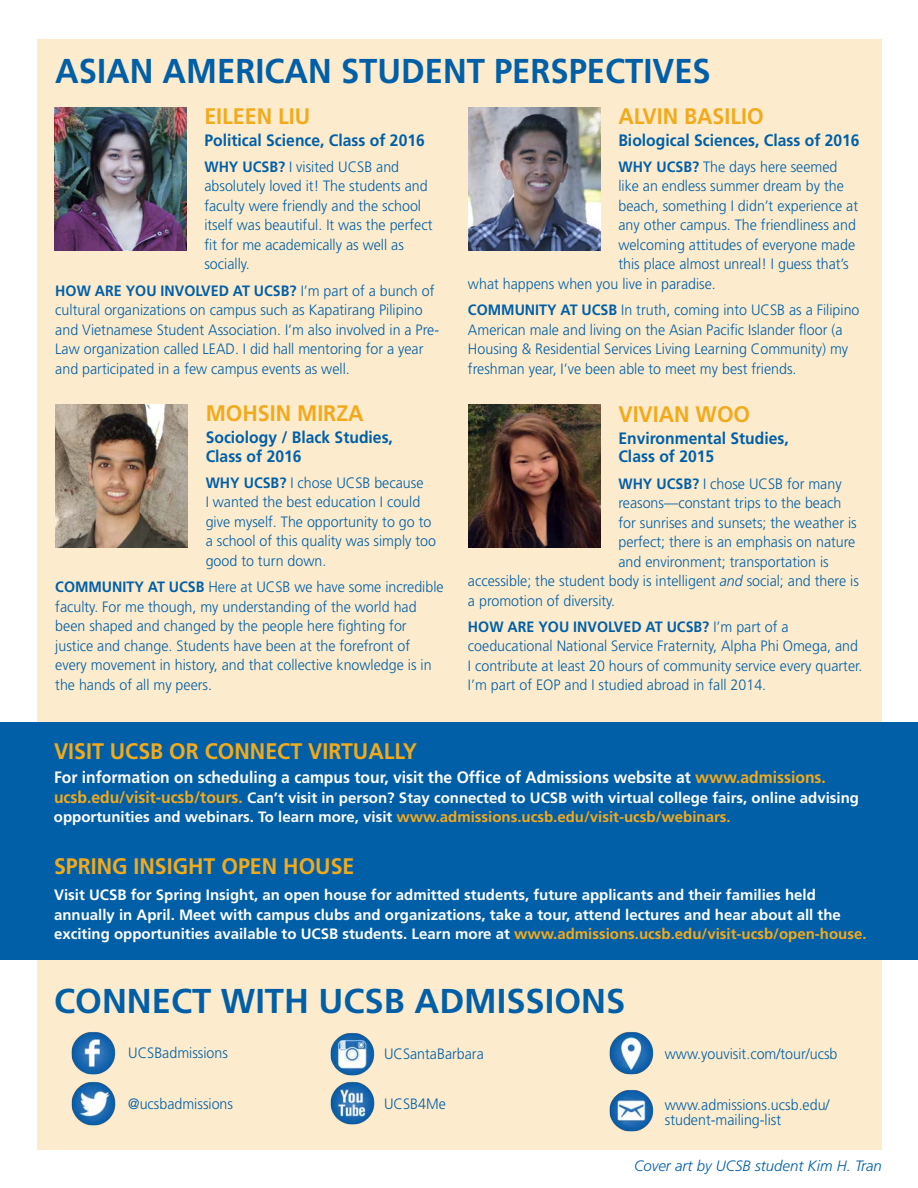
<style>
.page{position:relative;width:918px;height:1188px;background:#fff}
.page>*{position:absolute;margin:0;border:0;box-sizing:border-box;transform-origin:0 0}
.text_9_11_xtra{font:700 34.5px "Frutiger";color:#015fa7;scale:.95 1}
.subhead_15_a_c{font:700 34.5px "Frutiger";color:#015fa7}
.text_xtra_after{font:700 22.5px "Frutiger";color:#f2aa1c;scale:.95 1}
.text_9_11_xtra-2{font:700 22.5px "Frutiger";color:#f2aa1c;scale:.95 1}
.head_23{font:700 22.5px "Frutiger";color:#f2aa1c;scale:.95 1}
.text_xtra_after-2{font:700 16.5px "Frutiger";color:#015fa7;scale:.95 1}
.text_9_11_xtra-3{font:700 16.5px "Frutiger";color:#fff;scale:.95 1}
.text_xtra_after-3{font:300 15px/19.5px "Frutiger";color:#015fa7;scale:.95 1}
.subhead_12_a_c{font:700 15px/19.5px "Frutiger";color:#fff}
.text_9_11_xtra-4{font:700 15px/19.5px "Frutiger";color:#fff}
.text{font:300 15px "Frutiger";color:#015fa7;scale:.95 1}
.t1{font:italic 300 15px "Frutiger";color:#015fa7}
.s1{font-weight:700}
.s2{font-style:italic}
.s3{color:#f2aa1c}
.s4{font-size:16.5px;color:#f2aa1c}
</style>
<div class="page">
<div style="left:38px;top:40px;width:844px;height:1110px;background:#fceccd"></div>
<div style="left:0;top:722px;width:918px;height:238px;background:#015fa7"></div>
<img style="left:71px;top:1032px;width:44px;height:43px">
<img style="left:71px;top:1082px;width:44px;height:44px">
<img style="left:330px;top:1081px;width:44px;height:44px">
<img style="left:610px;top:1089px;width:43px;height:43px">
<img style="left:330px;top:1032px;width:45px;height:44px">
<img style="left:610px;top:1032px;width:44px;height:43px">
<img style="left:54px;top:107px;width:132px;height:144px">
<img style="left:468px;top:107px;width:132px;height:144px">
<img style="left:468px;top:404px;width:132px;height:143px">
<img style="left:55px;top:404px;width:133px;height:143px">
<p class="text_9_11_xtra" style="left:55px;top:51px;width:692px">ASIAN AMERICAN STUDENT PERSPECTIVES</p>
<p class="text_xtra_after" style="left:204px;top:103px;width:113px">EILEEN LIU</p>
<p class="text_xtra_after-2" style="left:204px;top:130px;width:233px">Political Science, Class of 2016</p>
<p class="text_xtra_after-3" style="left:204px;top:157px;width:242px"><span class="s1">WHY UCSB?</span> I visited UCSB and absolutely loved it! The students and faculty were friendly and the school itself was beautiful. It was the perfect fit for me academically as well as socially.</p>
<p class="text_xtra_after-3" style="left:55px;top:281px;width:406px"><span class="s1">HOW ARE YOU INVOLVED AT UCSB?</span> I’m part of a bunch of cultural organizations on campus such as Kapatirang Pilipino and Vietnamese Student Association. I’m also involved in a Pre-Law organization called LEAD. I did hall mentoring for a year and participated in a few campus events as well.</p>
<p class="text_xtra_after" style="left:206px;top:400px;width:168px">MOHSIN MIRZA</p>
<p class="text_xtra_after-2" style="left:206px;top:428px;width:199px">Sociology / Black Studies,</p>
<p class="text_xtra_after-2" style="left:206px;top:446px;width:102px">Class of 2016</p>
<p class="text_xtra_after-3" style="left:206px;top:473px;width:244px"><span class="s1">WHY UCSB?</span> I chose UCSB because<br>I wanted the best education I could give myself. The opportunity to go to a school of this quality was simply too good to turn down.</p>
<p class="text_xtra_after-3" style="left:55px;top:578px;width:410px"><span class="s1">COMMUNITY AT UCSB</span> Here at UCSB we have some incredible faculty. For me though, my understanding of the world had been shaped and changed by the people here fighting for justice and change. Students have been at the forefront of every movement in history, and that collective knowledge is in the hands of all my peers.</p>
<p class="text_xtra_after" style="left:618px;top:103px;width:154px">ALVIN BASILIO</p>
<p class="text_xtra_after-2" style="left:618px;top:130px;width:255px">Biological Sciences, Class of 2016</p>
<p class="text_xtra_after-3" style="left:618px;top:157px;width:232px"><span class="s1">WHY UCSB?</span> The days here seemed</p>
<p class="text_xtra_after-3" style="left:618px;top:177px;width:239px">like an endless summer dream by the</p>
<p class="text_xtra_after-3" style="left:618px;top:196px;width:254px">beach, something I didn’t experience at</p>
<p class="text_xtra_after-3" style="left:618px;top:216px;width:252px">any other campus. The friendliness and</p>
<p class="text_xtra_after-3" style="left:618px;top:235px;width:251px">welcoming attitudes of everyone made</p>
<p class="text_xtra_after-3" style="left:618px;top:255px;width:244px">this place almost unreal! I guess that’s</p>
<p class="text_xtra_after-3" style="left:468px;top:274px;width:262px">what happens when you live in paradise.</p>
<p class="text_xtra_after-3" style="left:468px;top:301px;width:414px"><span class="s1">COMMUNITY AT UCSB</span> In truth, coming into UCSB as a Filipino American male and living on the Asian Pacific Islander floor (a Housing &amp; Residential Services Living Learning Community) my freshman year, I’ve been able to meet my best friends.</p>
<p class="text_xtra_after" style="left:618px;top:401px;width:140px">VIVIAN WOO</p>
<p class="text_xtra_after-2" style="left:618px;top:428px;width:181px">Environmental Studies,</p>
<p class="text_xtra_after-2" style="left:618px;top:447px;width:102px">Class of 2015</p>
<p class="text_xtra_after-3" style="left:618px;top:474px;width:237px"><span class="s1">WHY UCSB?</span> I chose UCSB for many</p>
<p class="text_xtra_after-3" style="left:618px;top:493px;width:236px">reasons—constant trips to the beach</p>
<p class="text_xtra_after-3" style="left:618px;top:513px;width:252px">for sunrises and sunsets; the weather is</p>
<p class="text_xtra_after-3" style="left:618px;top:532px;width:251px">perfect; there is an emphasis on nature</p>
<p class="text_xtra_after-3" style="left:618px;top:552px;width:223px">and environment; transportation is</p>
<p class="text_xtra_after-3" style="left:468px;top:571px;width:413px">accessible; the student body is intelligent <span class="s2">and</span> social; and there is</p>
<p class="text_xtra_after-3" style="left:468px;top:591px;width:157px">a promotion of diversity.</p>
<p class="text_xtra_after-3" style="left:468px;top:617px;width:417px"><span class="s1">HOW ARE YOU INVOLVED AT UCSB?</span> I’m part of a coeducational National Service Fraternity, Alpha Phi Omega, and I contribute at least 20 hours of community service every quarter.<br>I’m part of EOP and I studied abroad in fall 2014.</p>
<p class="text_9_11_xtra-2" style="left:54px;top:738px;width:384px">VISIT UCSB OR CONNECT VIRTUALLY</p>
<p class="text_9_11_xtra-3" style="left:54px;top:768px;width:814px">For information on scheduling a campus tour, visit the Office of Admissions website at <span class="s3">www.admissions.</span></p>
<p class="text_9_11_xtra-4" style="left:54px;top:788px;width:807px"><span class="s4">ucsb.edu/visit-ucsb/tours.</span> Can’t visit in person? Stay connected to UCSB with virtual college fairs, online advising opportunities and webinars. To learn more, visit <span class="s3">www.admissions.ucsb.edu/visit-ucsb/webinars.</span></p>
<p class="head_23" style="left:54px;top:853px;width:318px">SPRING INSIGHT OPEN HOUSE</p>
<p class="subhead_12_a_c" style="left:54px;top:885px;width:814px">Visit UCSB for Spring Insight, an open house for admitted students, future applicants and their families held annually in April. Meet with campus clubs and organizations, take a tour, attend lectures and hear about all the exciting opportunities available to UCSB students. Learn more at <span class="s3">www.admissions.ucsb.edu/visit-ucsb/open-house.</span></p>
<p class="subhead_15_a_c" style="left:54px;top:981px;width:573px">CONNECT WITH UCSB ADMISSIONS</p>
<p class="text" style="left:128px;top:1045px;width:107px">UCSBadmissions</p>
<p class="text" style="left:384px;top:1045px;width:107px">UCSantaBarbara</p>
<p class="text" style="left:665px;top:1045px;width:183px">www.youvisit.com/tour/ucsb</p>
<p class="text" style="left:128px;top:1095px;width:112px">@ucsbadmissions</p>
<p class="text" style="left:384px;top:1095px;width:67px">UCSB4Me</p>
<p class="text" style="left:665px;top:1096px;width:175px">www.admissions.ucsb.edu/</p>
<p class="text" style="left:665px;top:1111px;width:124px">student-mailing-list</p>
<p class="t1" style="left:634px;top:1157px;width:249px">Cover art by UCSB student Kim H. Tran</p>
</div>
